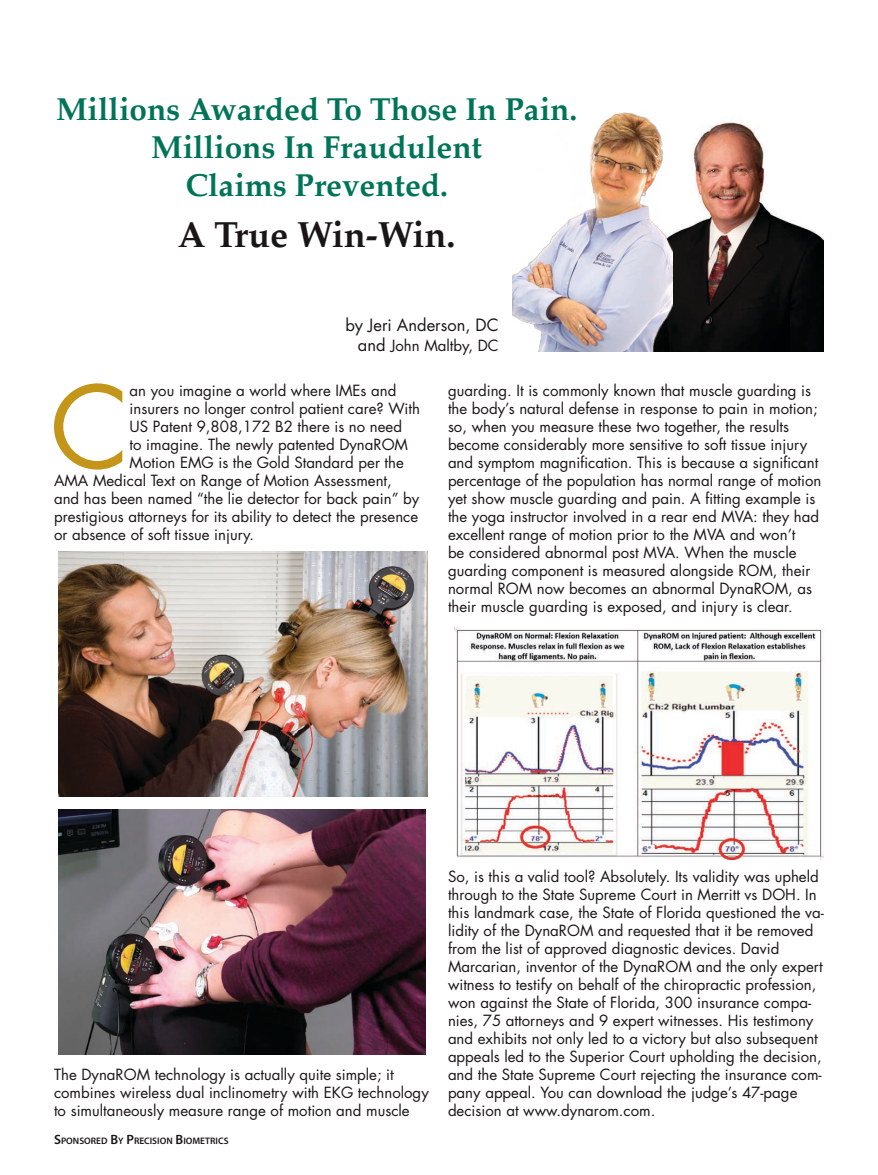
<style>
.page{position:relative;width:878px;height:1175px;background:#fff}
.page>*{position:absolute;margin:0;border:0;box-sizing:border-box;transform-origin:0 0}
.t1{font:110.55px "Futura";color:#c39519}
.t2{font:700 36px "Palatino";color:#1a1617}
.t3{font:700 31.5px/37.8px "Palatino";color:#007458;text-align:center}
.t4{font:16.5px "Futura";color:#1a1617}
.t5{font:15px/18px "Futura";color:#1a1617}
.t6{font:600 9.45px "Myriad Pro";color:#1a1617}
.s1{font-size:16.5px}
.s2{font-size:13.5px}
</style>
<div class="page">
<img style="left:672px;top:121px;width:152px;height:230px">
<img style="left:512px;top:112px;width:160px;height:239px">
<img style="left:59px;top:551px;width:368px;height:245px">
<img style="left:58px;top:809px;width:368px;height:245px">
<img style="left:454px;top:627px;width:370px;height:232px">
<h3 class="t3" style="left:56px;top:89px;width:523px">Millions Awarded To Those In Pain.<br>Millions In Fraudulent<br>Claims Prevented.</h3>
<h2 class="t2" style="left:178px;top:204px;width:279px">A True Win-Win.</h2>
<p class="t4" style="left:345px;top:313px;width:155px">by Jeri Anderson, DC</p>
<p class="t5" style="left:358px;top:336px;width:142px"><span class="s1">and</span> John Maltby, DC</p>
<h1 class="t1" style="left:50px;top:351px;width:81px">C</h1>
<p class="t5" style="left:130px;top:381px;width:268px">an you imagine a world where IMEs and</p>
<p class="t5" style="left:130px;top:399px;width:292px">insurers no longer control patient care? With</p>
<p class="t5" style="left:130px;top:417px;width:274px">US Patent 9,808,172 B2 there is no need</p>
<p class="t5" style="left:130px;top:435px;width:280px">to imagine. The newly patented DynaROM</p>
<p class="t5" style="left:130px;top:453px;width:276px">Motion EMG is the Gold Standard per the</p>
<p class="t5" style="left:54px;top:471px;width:339px">AMA Medical Text on Range of Motion Assessment,</p>
<p class="t5" style="left:54px;top:489px;width:367px">and has been named “the lie detector for back pain” by</p>
<p class="t5" style="left:54px;top:507px;width:365px">prestigious attorneys for its ability to detect the presence</p>
<p class="t5" style="left:54px;top:525px;width:202px">or absence of soft tissue injury.</p>
<p class="t5" style="left:448px;top:381px;width:375px">guarding. It is commonly known that muscle guarding is the body’s natural defense in response to pain in motion; so, when you measure these two together, the results become considerably more sensitive to soft tissue injury and symptom magnification. This is because a significant percentage of the population has normal range of motion yet show muscle guarding and pain. A fitting example is the yoga instructor involved in a rear end MVA: they had excellent range of motion prior to the MVA and won’t<br>be considered abnormal post MVA. When the muscle guarding component is measured alongside ROM, their normal ROM now becomes an abnormal DynaROM, as their muscle guarding is exposed, and injury is clear.</p>
<p class="t5" style="left:54px;top:1065px;width:376px">The DynaROM technology is actually quite simple; it combines wireless dual inclinometry with EKG technology to simultaneously measure range of motion and muscle</p>
<p class="t6" style="left:54px;top:1135px;width:175px"><span class="s2">S</span>PONSORED <span class="s2">B</span>Y <span class="s2">P</span>RECISION <span class="s2">B</span>IOMETRICS</p>
<p class="t5" style="left:448px;top:867px;width:377px">So, is this a valid tool? Absolutely. Its validity was upheld through to the State Supreme Court in Merritt vs DOH. In this landmark case, the State of Florida questioned the va&shy;lidity of the DynaROM and requested that it be removed from the list of approved diagnostic devices. David Marcarian, inventor of the DynaROM and the only expert witness to testify on behalf of the chiropractic profession, won against the State of Florida, 300 insurance compa&shy;nies, 75 attorneys and 9 expert witnesses. His testimony and exhibits not only led to a victory but also subsequent appeals led to the Superior Court upholding the decision, and the State Supreme Court rejecting the insurance com&shy;pany appeal. You can download the judge’s 47-page decision at www.dynarom.com.</p>
</div>
